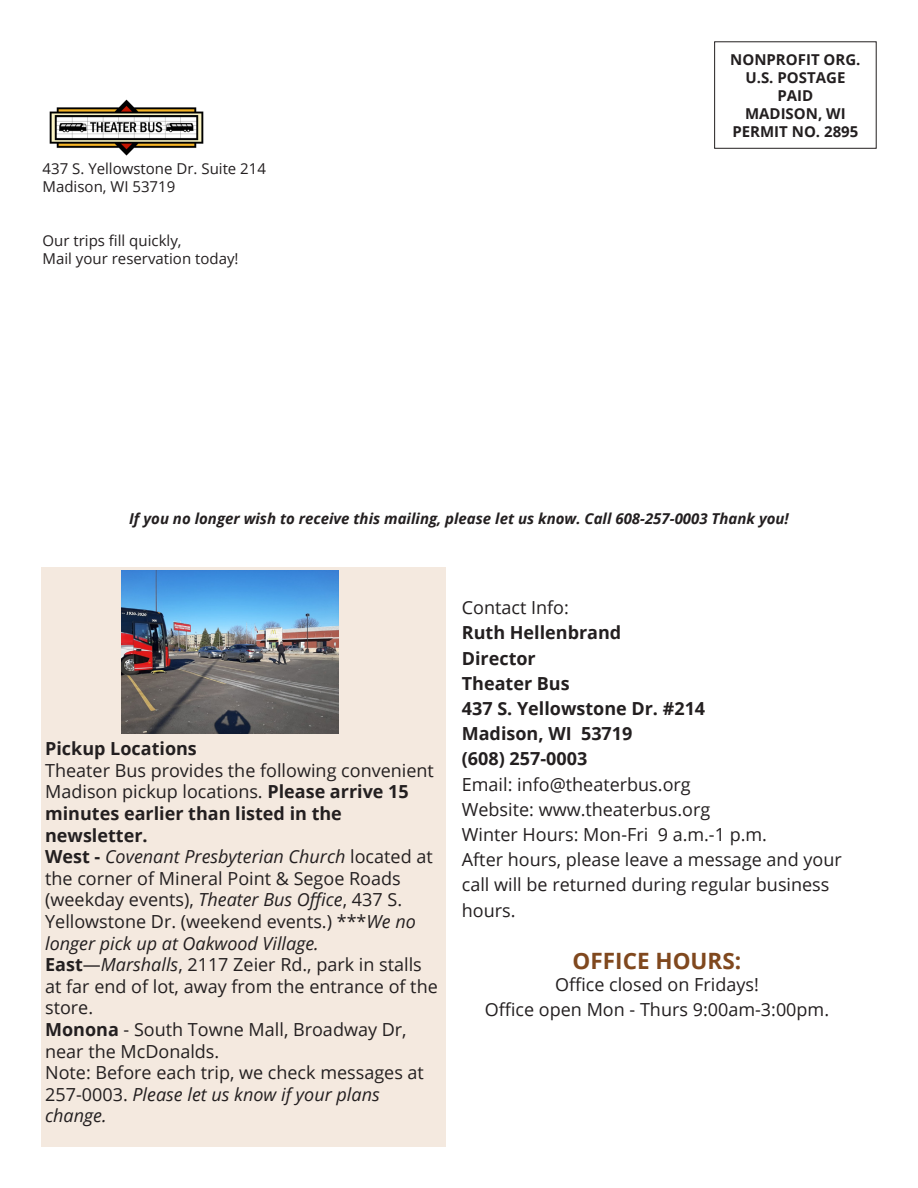
<style>
.page{position:relative;width:918px;height:1188px;background:#fff}
.page>*{position:absolute;margin:0;border:0;box-sizing:border-box;transform-origin:0 0}
.Body_Text_af178f94-0{font:700 22.5px "Open Sans";color:#80481e}
.Body_Text_af178f94-0-2{font:18px/21.6px "Open Sans";color:#231f20}
.Body_Text_af178f94-0-3{font:700 18px "Open Sans";color:#231f20}
.Body_Text_af178f94-0-4{font:15px "Open Sans";color:#231f20}
.Body_Text_Centered{font:italic 700 15px "Open Sans";color:#231f20}
.Body_Text_Centered-2{font:700 15px "Open Sans";color:#231f20}
.s1{font-weight:700}
.s2{font-style:italic}
</style>
<div class="page">
<div style="left:714px;top:41px;width:163px;height:108px;border:1px solid #231f20"></div>
<div style="left:41px;top:567px;width:405px;height:580px;background:#f4e9df"></div>
<img style="left:122px;top:571px;width:216px;height:162px">
<img style="left:49px;top:99px;width:155px;height:57px">
<p class="Body_Text_af178f94-0-4" style="left:43px;top:158px;width:225px">437 S. Yellowstone Dr. Suite 214</p>
<p class="Body_Text_af178f94-0-4" style="left:43px;top:176px;width:134px">Madison, WI 53719</p>
<p class="Body_Text_af178f94-0-4" style="left:43px;top:230px;width:140px">Our trips fill quickly,</p>
<p class="Body_Text_af178f94-0-4" style="left:43px;top:248px;width:198px">Mail your reservation today!</p>
<p class="Body_Text_Centered-2" style="left:730px;top:49px;width:132px">NONPROFIT ORG.</p>
<p class="Body_Text_Centered-2" style="left:745px;top:67px;width:101px">U.S. POSTAGE</p>
<p class="Body_Text_Centered-2" style="left:778px;top:85px;width:37px">PAID</p>
<p class="Body_Text_Centered-2" style="left:745px;top:103px;width:102px">MADISON, WI</p>
<p class="Body_Text_Centered-2" style="left:732px;top:121px;width:127px">PERMIT NO. 2895</p>
<p class="Body_Text_Centered" style="left:129px;top:508px;width:661px">If you no longer wish to receive this mailing, please let us know. Call 608-257-0003 Thank you!</p>
<p class="Body_Text_af178f94-0-3" style="left:45px;top:736px;width:153px">Pickup Locations</p>
<p class="Body_Text_af178f94-0-2" style="left:45px;top:759px;width:390px">Theater Bus provides the following convenient Madison pickup locations. <span class="s1">Please arrive 15 minutes earlier than listed in the newsletter.</span></p>
<p class="Body_Text_af178f94-0-2" style="left:45px;top:845px;width:389px"><span class="s1">West -</span> <span class="s2">Covenant Presbyterian Church</span> located at the corner of Mineral Point &amp; Segoe Roads (weekday events), <span class="s2">Theater Bus Office</span>, 437 S.<br>Yellowstone Dr. (weekend events.) ***<span class="s2">We no longer pick up at Oakwood Village.</span></p>
<p class="Body_Text_af178f94-0-2" style="left:45px;top:953px;width:394px"><span class="s1">East</span>—<span class="s2">Marshalls</span>, 2117 Zeier Rd., park in stalls at far end of lot, away from the entrance of the store.</p>
<p class="Body_Text_af178f94-0-2" style="left:45px;top:1018px;width:363px"><span class="s1">Monona</span> - South Towne Mall, Broadway Dr, near the McDonalds.</p>
<p class="Body_Text_af178f94-0-2" style="left:45px;top:1061px;width:380px">Note: Before each trip, we check messages at<br>257-0003. <span class="s2">Please let us know if your plans change.</span></p>
<p class="Body_Text_af178f94-0-2" style="left:462px;top:596px;width:109px">Contact Info:</p>
<p class="Body_Text_af178f94-0-3" style="left:462px;top:620px;width:161px">Ruth Hellenbrand</p>
<p class="Body_Text_af178f94-0-3" style="left:462px;top:645px;width:75px">Director</p>
<p class="Body_Text_af178f94-0-3" style="left:462px;top:671px;width:109px">Theater Bus</p>
<p class="Body_Text_af178f94-0-3" style="left:462px;top:696px;width:245px">437 S. Yellowstone Dr. #214</p>
<p class="Body_Text_af178f94-0-3" style="left:462px;top:721px;width:172px">Madison, WI 53719</p>
<p class="Body_Text_af178f94-0-3" style="left:462px;top:746px;width:127px">(608) 257-0003</p>
<p class="Body_Text_af178f94-0-2" style="left:462px;top:773px;width:230px">Email: info@theaterbus.org</p>
<p class="Body_Text_af178f94-0-2" style="left:462px;top:798px;width:250px">Website: www.theaterbus.org</p>
<p class="Body_Text_af178f94-0-2" style="left:462px;top:823px;width:307px">Winter Hours: Mon-Fri 9 a.m.-1 p.m.</p>
<p class="Body_Text_af178f94-0-2" style="left:462px;top:847px;width:381px;line-height:25.2px">After hours, please leave a message and your call will be returned during regular business hours.</p>
<p class="Body_Text_af178f94-0" style="left:573px;top:945px;width:170px">OFFICE HOURS:</p>
<p class="Body_Text_af178f94-0-2" style="left:555px;top:973px;width:205px">Office closed on Fridays!</p>
<p class="Body_Text_af178f94-0-2" style="left:485px;top:998px;width:346px">Office open Mon - Thurs 9:00am-3:00pm.</p>
</div>
